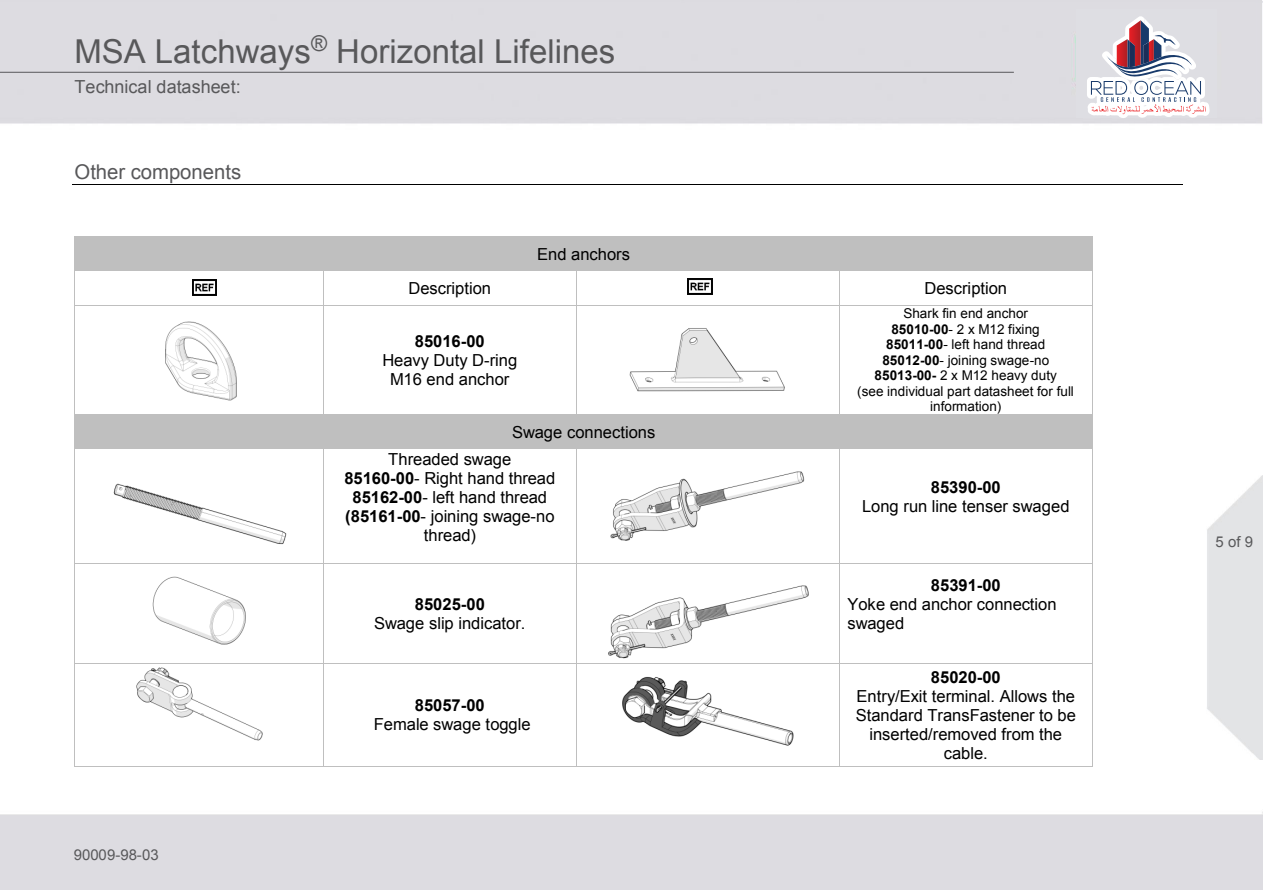
<style>
.page{position:relative;width:1263px;height:893px;background:#fff}
.page>*{position:absolute;margin:0;border:0;box-sizing:border-box;transform-origin:0 0}
.t1{font:33px "Arial";color:#58585a}
.t2{font:20.4px "Arial";color:#58585a}
.t3{font:18px "Arial";letter-spacing:.005em;color:#58585a}
.t4{font:16.5px/18.9px "Arial";color:#000;text-align:center}
.t5{font:700 16.5px "Arial";color:#000}
.t6{font:15px "Arial";color:#58585a}
.t7{font:13.5px/15.5px "Arial";letter-spacing:.005em;color:#000;text-align:center}
.s1{font-weight:700}
</style>
<div class="page">
<img style="left:1px;top:0;width:1262px;height:890px">
<img style="left:1206px;top:475px;width:56px;height:285px">
<hr style="left:0;top:72px;width:1014px;height:1px;background:#58585a">
<hr style="left:72px;top:184px;width:1111px;height:1px;background:#000">
<div style="left:75px;top:237px;width:1017px;height:33px;background:#bfbfbf"></div>
<hr style="left:75px;top:236px;width:1017px;height:1px;background:#bfbfbf">
<hr style="left:74px;top:237px;width:1px;height:33px;background:#bfbfbf">
<hr style="left:1092px;top:237px;width:1px;height:33px;background:#bfbfbf">
<hr style="left:75px;top:270px;width:248px;height:1px;background:#bfbfbf">
<hr style="left:324px;top:270px;width:252px;height:1px;background:#bfbfbf">
<hr style="left:577px;top:270px;width:262px;height:1px;background:#bfbfbf">
<hr style="left:840px;top:270px;width:252px;height:1px;background:#bfbfbf">
<hr style="left:74px;top:271px;width:1px;height:34px;background:#bfbfbf">
<hr style="left:323px;top:271px;width:1px;height:34px;background:#bfbfbf">
<hr style="left:576px;top:271px;width:1px;height:34px;background:#bfbfbf">
<hr style="left:839px;top:271px;width:1px;height:34px;background:#bfbfbf">
<hr style="left:1092px;top:271px;width:1px;height:34px;background:#bfbfbf">
<hr style="left:75px;top:305px;width:248px;height:1px;background:#bfbfbf">
<hr style="left:324px;top:305px;width:252px;height:1px;background:#bfbfbf">
<hr style="left:577px;top:305px;width:262px;height:1px;background:#bfbfbf">
<hr style="left:840px;top:305px;width:252px;height:1px;background:#bfbfbf">
<hr style="left:74px;top:306px;width:1px;height:108px;background:#bfbfbf">
<hr style="left:323px;top:306px;width:1px;height:108px;background:#bfbfbf">
<hr style="left:576px;top:306px;width:1px;height:108px;background:#bfbfbf">
<hr style="left:839px;top:306px;width:1px;height:108px;background:#bfbfbf">
<hr style="left:1092px;top:306px;width:1px;height:108px;background:#bfbfbf">
<div style="left:75px;top:415px;width:1017px;height:33px;background:#bfbfbf"></div>
<hr style="left:75px;top:414px;width:248px;height:1px;background:#bfbfbf">
<hr style="left:324px;top:414px;width:252px;height:1px;background:#bfbfbf">
<hr style="left:577px;top:414px;width:262px;height:1px;background:#bfbfbf">
<hr style="left:840px;top:414px;width:252px;height:1px;background:#bfbfbf">
<hr style="left:74px;top:415px;width:1px;height:33px;background:#bfbfbf">
<hr style="left:1092px;top:415px;width:1px;height:33px;background:#bfbfbf">
<hr style="left:75px;top:448px;width:248px;height:1px;background:#bfbfbf">
<hr style="left:324px;top:448px;width:252px;height:1px;background:#bfbfbf">
<hr style="left:577px;top:448px;width:262px;height:1px;background:#bfbfbf">
<hr style="left:840px;top:448px;width:252px;height:1px;background:#bfbfbf">
<hr style="left:74px;top:449px;width:1px;height:114px;background:#bfbfbf">
<hr style="left:323px;top:449px;width:1px;height:114px;background:#bfbfbf">
<hr style="left:576px;top:449px;width:1px;height:114px;background:#bfbfbf">
<hr style="left:839px;top:449px;width:1px;height:114px;background:#bfbfbf">
<hr style="left:1092px;top:449px;width:1px;height:114px;background:#bfbfbf">
<hr style="left:75px;top:563px;width:248px;height:1px;background:#bfbfbf">
<hr style="left:324px;top:563px;width:252px;height:1px;background:#bfbfbf">
<hr style="left:577px;top:563px;width:262px;height:1px;background:#bfbfbf">
<hr style="left:840px;top:563px;width:252px;height:1px;background:#bfbfbf">
<hr style="left:74px;top:564px;width:1px;height:99px;background:#bfbfbf">
<hr style="left:323px;top:564px;width:1px;height:99px;background:#bfbfbf">
<hr style="left:576px;top:564px;width:1px;height:99px;background:#bfbfbf">
<hr style="left:839px;top:564px;width:1px;height:99px;background:#bfbfbf">
<hr style="left:1092px;top:564px;width:1px;height:99px;background:#bfbfbf">
<hr style="left:75px;top:663px;width:248px;height:1px;background:#bfbfbf">
<hr style="left:324px;top:663px;width:252px;height:1px;background:#bfbfbf">
<hr style="left:577px;top:663px;width:262px;height:1px;background:#bfbfbf">
<hr style="left:840px;top:663px;width:252px;height:1px;background:#bfbfbf">
<hr style="left:74px;top:663px;width:1px;height:103px;background:#bfbfbf">
<hr style="left:75px;top:766px;width:248px;height:1px;background:#bfbfbf">
<hr style="left:323px;top:663px;width:1px;height:103px;background:#bfbfbf">
<hr style="left:324px;top:766px;width:252px;height:1px;background:#bfbfbf">
<hr style="left:576px;top:663px;width:1px;height:103px;background:#bfbfbf">
<hr style="left:577px;top:766px;width:262px;height:1px;background:#bfbfbf">
<hr style="left:839px;top:663px;width:1px;height:103px;background:#bfbfbf">
<hr style="left:840px;top:766px;width:252px;height:1px;background:#bfbfbf">
<hr style="left:1092px;top:663px;width:1px;height:103px;background:#bfbfbf">
<img style="left:160px;top:318px;width:78px;height:83px">
<img style="left:627px;top:324px;width:161px;height:71px">
<img style="left:109px;top:481px;width:180px;height:69px">
<img style="left:609px;top:469px;width:198px;height:74px">
<img style="left:145px;top:575px;width:108px;height:76px">
<img style="left:607px;top:583px;width:201px;height:79px">
<img style="left:132px;top:666px;width:134px;height:78px">
<img style="left:614px;top:672px;width:188px;height:85px">
<img style="left:192px;top:279px;width:25px;height:17px">
<img style="left:688px;top:279px;width:24px;height:16px">
<div style="left:1076px;top:10px;width:140px;height:108px;background:#dedee3"></div>
<svg style="left:1087px;top:16px;width:122px;height:103px"></svg>
<h1 class="t1" style="left:74px;top:30px;width:542px">MSA Latchways<sup>®</sup> Horizontal Lifelines</h1>
<p class="t3" style="left:74px;top:75px;width:168px">Technical datasheet:</p>
<p class="t2" style="left:74px;top:158px;width:168px">Other components</p>
<p class="t6" style="left:74px;top:845px;width:87px">90009-98-03</p>
<p class="t4" style="left:537px;top:244px;width:94px">End anchors</p>
<p class="t4" style="left:408px;top:279px;width:84px">Description</p>
<p class="t4" style="left:924px;top:279px;width:84px">Description</p>
<p class="t5" style="left:415px;top:330px;width:71px">85016-00</p>
<p class="t4" style="left:382px;top:351px;width:136px">Heavy Duty D-ring<br>M16 end anchor</p>
<p class="t7" style="left:857px;top:306px;width:218px">Shark fin end anchor<br><span class="s1">85010-00</span>- 2 x M12 fixing<br><span class="s1">85011-00</span>- left hand thread<br><span class="s1">85012-00</span>- joining swage-no<br><span class="s1">85013-00-</span> 2 x M12 heavy duty<br>(see individual part datasheet for full information)</p>
<p class="t4" style="left:512px;top:423px;width:145px">Swage connections</p>
<p class="t4" style="left:344px;top:449px;width:212px">Threaded swage<br><span class="s1">85160-00</span>- Right hand thread<br><span class="s1">85162-00</span>- left hand thread <span class="s1">(85161-00</span>- joining swage-no thread)</p>
<p class="t5" style="left:415px;top:593px;width:71px">85025-00</p>
<p class="t4" style="left:374px;top:614px;width:153px">Swage slip indicator.</p>
<p class="t5" style="left:415px;top:695px;width:71px">85057-00</p>
<p class="t4" style="left:374px;top:715px;width:158px">Female swage toggle</p>
<p class="t5" style="left:931px;top:477px;width:71px">85390-00</p>
<p class="t4" style="left:862px;top:497px;width:209px">Long run line tenser swaged</p>
<p class="t5" style="left:931px;top:574px;width:71px">85391-00</p>
<p class="t4" style="left:847px;top:595px;width:211px;text-align:left">Yoke end anchor connection swaged</p>
<p class="t5" style="left:931px;top:666px;width:71px">85020-00</p>
<p class="t4" style="left:856px;top:687px;width:222px">Entry/Exit terminal. Allows the<br>Standard TransFastener to be inserted/removed from the cable.</p>
<p class="t6" style="left:1215px;top:532px;width:39px">5 of 9</p>
</div>
